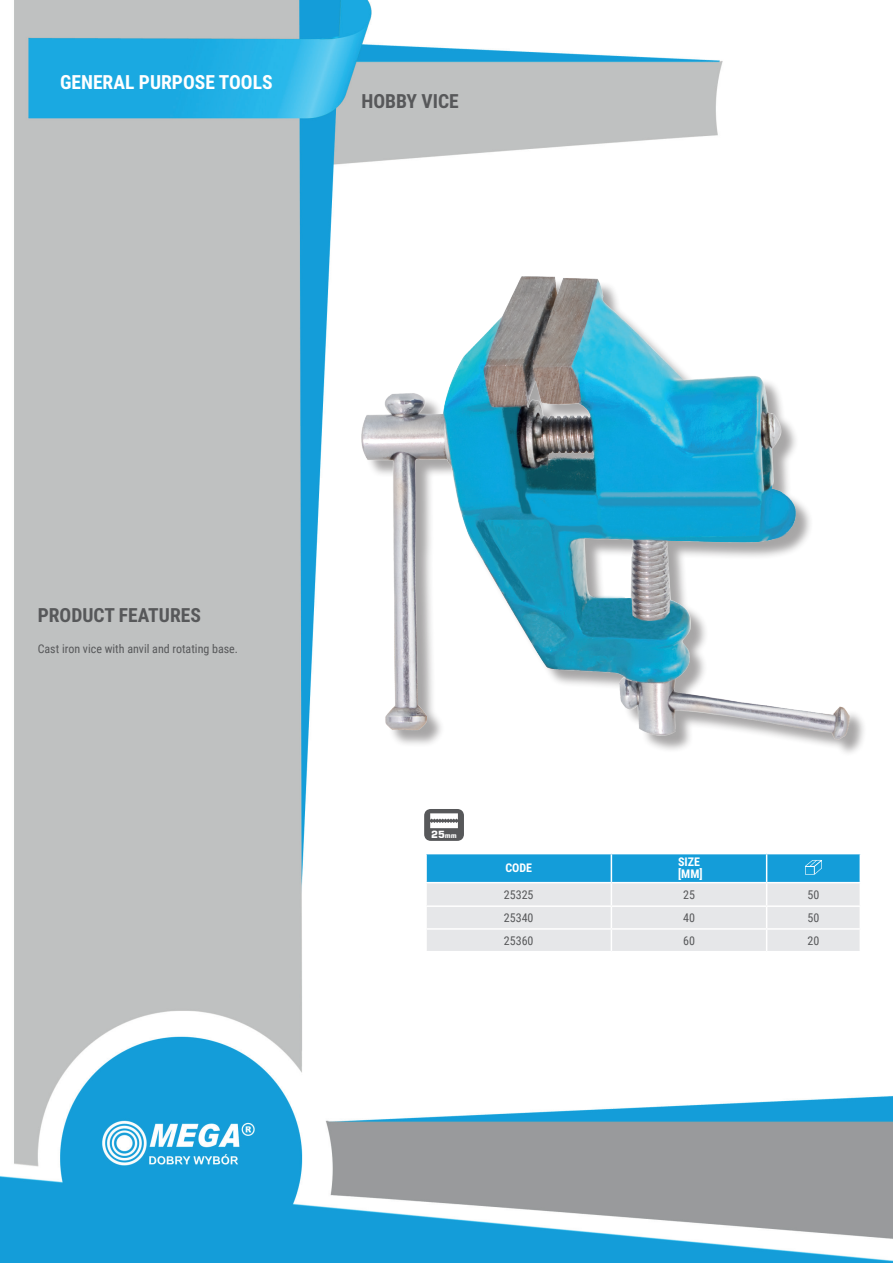
<style>
.page{position:relative;width:893px;height:1263px;background:#fff}
.page>*{position:absolute;margin:0;border:0;box-sizing:border-box;transform-origin:0 0}
.t1{font:700 19.5px "Roboto Condensed";color:#57585a}
.t2{font:700 19.5px "Roboto Condensed";color:#fff}
.t3{font:12px "Roboto Condensed";color:#57585a}
.t4{font:700 12px/12px "Roboto Condensed";color:#fff}
.t5{font:700 9.9px "Square 721 BT";color:#fff}
.s1{font-size:7.05px}
</style>
<div class="page">
<img style="left:0;top:0;width:893px;height:1263px">
<div style="left:364px;top:279px;width:503px;height:478px;background:#231f20;opacity:.4"></div>
<img style="left:361px;top:276px;width:488px;height:463px">
<hr style="left:425px;top:854px;width:2px;height:28px;background:#fff">
<hr style="left:425px;top:883px;width:2px;height:22px;background:#fff">
<hr style="left:425px;top:907px;width:2px;height:21px;background:#fff">
<hr style="left:425px;top:930px;width:2px;height:21px;background:#fff">
<hr style="left:425px;top:853px;width:186px;height:1px;background:#fff">
<hr style="left:425px;top:882px;width:186px;height:1px;background:#fff">
<hr style="left:425px;top:905px;width:186px;height:2px;background:#fff">
<hr style="left:425px;top:928px;width:186px;height:2px;background:#fff">
<hr style="left:425px;top:951px;width:186px;height:1px;background:#fff">
<svg style="left:426px;top:853px;width:435px;height:99px;background:#b0d5e6"></svg>
<div style="left:424px;top:809px;width:40px;height:32px;background:#57585a;border-radius:7px"></div>
<svg style="left:430px;top:813px;width:28px;height:15px"></svg>
<h1 class="t2" style="left:60px;top:69px;width:214px">GENERAL PURPOSE TOOLS</h1>
<h1 class="t1" style="left:361px;top:88px;width:99px">HOBBY VICE</h1>
<h1 class="t1" style="left:38px;top:601px;width:165px">PRODUCT FEATURES</h1>
<p class="t3" style="left:38px;top:640px;width:202px">Cast iron vice with anvil and rotating base.</p>
<p class="t5" style="left:431px;top:828px;width:27px">25<span class="s1">mm</span></p>
<p class="t4" style="left:505px;top:862px;width:28px">CODE</p>
<p class="t4" style="left:678px;top:856px;width:26px">SIZE [MM]</p>
<p class="t3" style="left:504px;top:886px;width:31px">25325</p>
<p class="t3" style="left:683px;top:886px;width:13px">25</p>
<p class="t3" style="left:807px;top:886px;width:13px">50</p>
<p class="t3" style="left:504px;top:909px;width:31px">25340</p>
<p class="t3" style="left:683px;top:909px;width:13px">40</p>
<p class="t3" style="left:807px;top:909px;width:13px">50</p>
<p class="t3" style="left:504px;top:932px;width:31px">25360</p>
<p class="t3" style="left:683px;top:932px;width:13px">60</p>
<p class="t3" style="left:807px;top:932px;width:13px">20</p>
</div>
